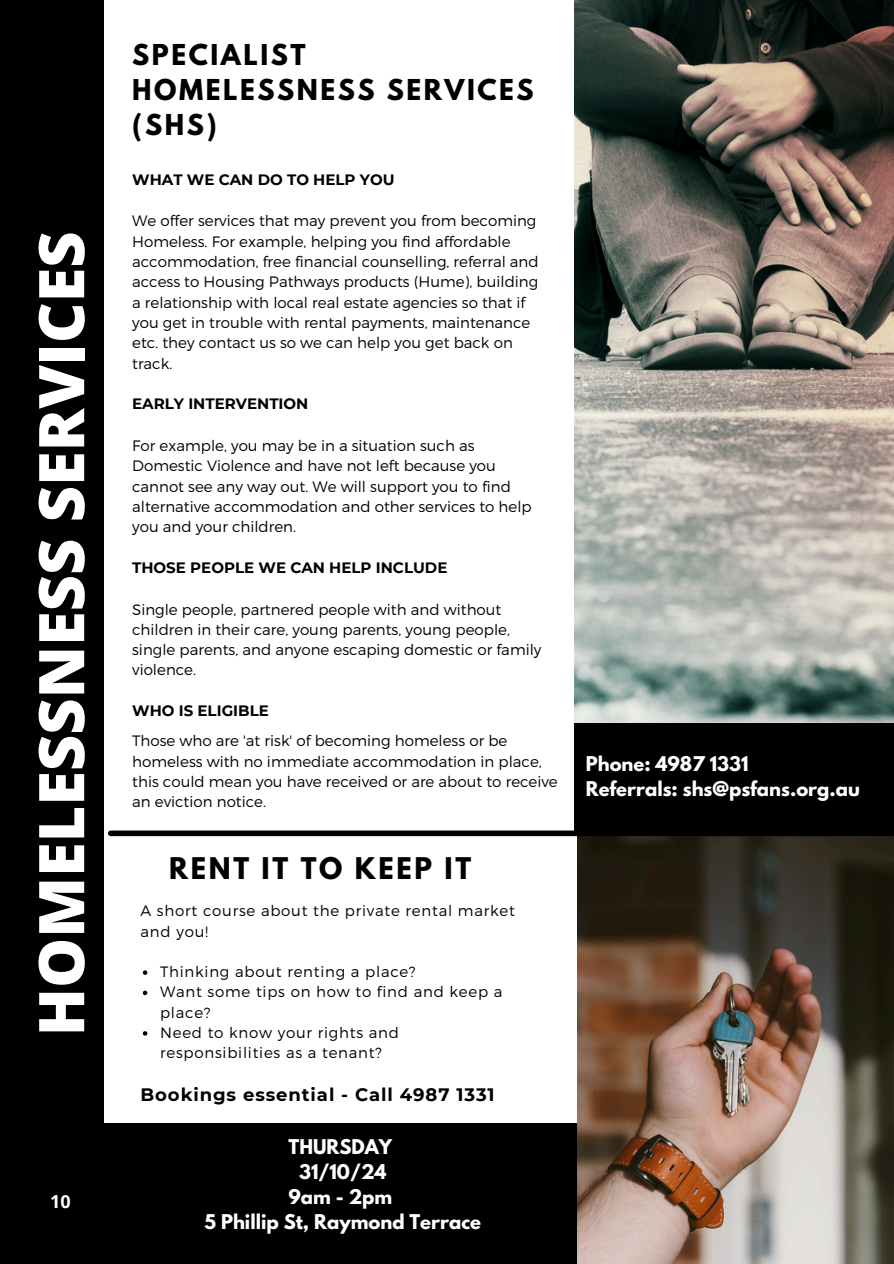
<style>
.page{position:relative;width:894px;height:1264px;background:#fff}
.page>*{position:absolute;margin:0;border:0;box-sizing:border-box;transform-origin:0 0}
.t1{font:800 63px "Open Sans";color:#fff}
.t2{font:700 26.4px "League Spartan";letter-spacing:.1em;color:#000}
.t3{font:700 25.5px/34.8px "League Spartan";letter-spacing:.1em;color:#000}
.t4{font:700 18px/24.8px "League Spartan";color:#fff}
.t5{font:700 18px "Montserrat";letter-spacing:.05em;color:#000}
.t6{font:700 18px "Open Sans";color:#fff}
.t7{font:300 15px/20.2px "Montserrat";color:#000}
.t8{font:300 15px/20.2px "Montserrat";letter-spacing:.05em;color:#000}
.t9{font:700 15px "Montserrat";color:#000}
</style>
<div class="page">
<div style="left:94px;top:1123px;width:799px;height:140px;background:#000"></div>
<img style="left:577px;top:836px;width:316px;height:427px">
<div style="left:0;top:0;width:104px;height:1263px;background:#000"></div>
<img style="left:574px;top:0;width:319px;height:722px">
<div style="left:574px;top:722px;width:319px;height:108px;background:#000"></div>
<svg style="left:143px;top:970px;width:4px;height:4px"></svg>
<svg style="left:143px;top:990px;width:4px;height:5px"></svg>
<svg style="left:143px;top:1031px;width:4px;height:4px"></svg>
<div style="left:111px;top:830px;width:782px;height:6px;background:#000"></div>
<h4 class="t1" style="left:17px;top:1036px;width:806px;rotate:-90deg">HOMELESSNESS SERVICES</h4>
<h3 class="t6" style="left:50px;top:1188px;width:22px">10</h3>
<p class="t3" style="left:132px;top:40px;width:403px">SPECIALIST<br>HOMELESSNESS SERVICES (SHS)</p>
<h1 class="t9" style="left:132px;top:170px;width:264px">WHAT WE CAN DO TO HELP YOU</h1>
<h3 class="t7" style="left:132px;top:210px;width:408px">We offer services that may prevent you from becoming Homeless. For example, helping you find affordable accommodation, free financial counselling, referral and access to Housing Pathways products (Hume), building a relationship with local real estate agencies so that if you get in trouble with rental payments, maintenance etc. they contact us so we can help you get back on track.</h3>
<h2 class="t9" style="left:132px;top:394px;width:178px">EARLY INTERVENTION</h2>
<h4 class="t7" style="left:132px;top:434px;width:401px">For example, you may be in a situation such as Domestic Violence and have not left because you cannot see any way out. We will support you to find alternative accommodation and other services to help you and your children.</h4>
<p class="t9" style="left:132px;top:558px;width:317px">THOSE PEOPLE WE CAN HELP INCLUDE</p>
<h4 class="t7" style="left:132px;top:598px;width:410px">Single people, partnered people with and without children in their care, young parents, young people, single parents, and anyone escaping domestic or family violence.</h4>
<p class="t9" style="left:132px;top:701px;width:138px">WHO IS ELIGIBLE</p>
<p class="t7" style="left:132px;top:730px;width:427px">Those who are 'at risk' of becoming homeless or be homeless with no immediate accommodation in place, this could mean you have received or are about to receive an eviction notice.</p>
<h4 class="t2" style="left:169px;top:854px;width:303px">RENT IT TO KEEP IT</h4>
<p class="t8" style="left:140px;top:900px;width:375px">A short course about the private rental market and you!</p>
<h2 class="t8" style="left:160px;top:960px;width:257px">Thinking about renting a place?</h2>
<p class="t8" style="left:160px;top:981px;width:344px">Want some tips on how to find and keep a place?</p>
<p class="t8" style="left:160px;top:1021px;width:240px">Need to know your rights and responsibilities as a tenant?</p>
<p class="t5" style="left:140px;top:1083px;width:355px">Bookings essential - Call 4987 1331</p>
<p class="t4" style="left:204px;top:1136px;width:278px;text-align:center">THURSDAY<br>31/10/24<br>9am - 2pm<br>5 Phillip St, Raymond Terrace</p>
<h3 class="t4" style="left:585px;top:754px;width:275px">Phone: 4987 1331<br>Referrals: shs@psfans.org.au</h3>
</div>
